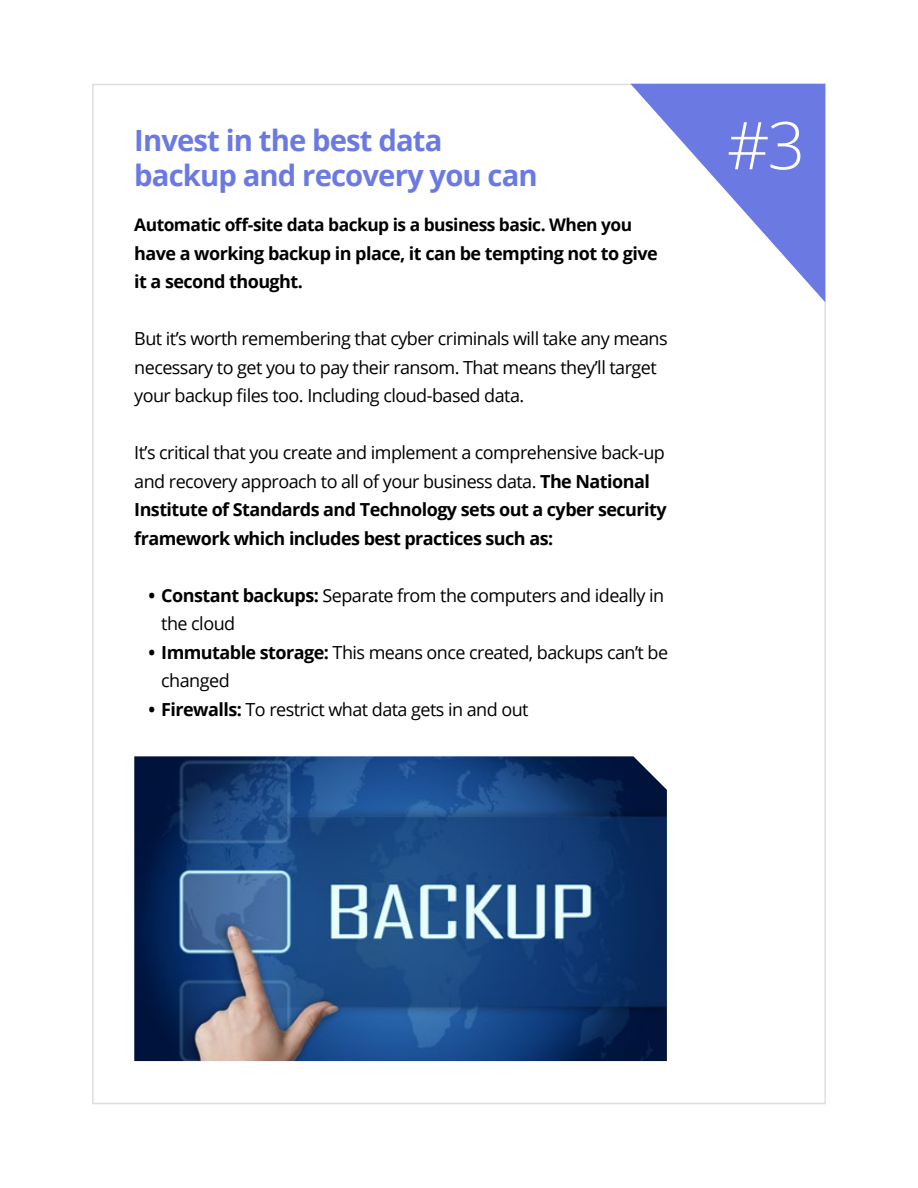
<style>
.page{position:relative;width:918px;height:1188px;background:#fff}
.page>*{position:absolute;margin:0;border:0;box-sizing:border-box;transform-origin:0 0}
.t1{font:300 65.85px "Open Sans";color:#fff}
.t2{font:700 29.25px/35.1px "Open Sans";letter-spacing:-.03em;color:#6b7ae3}
.t3{font:18px/28.5px "Open Sans";letter-spacing:-.03em;color:#000}
.t4{font:700 18px/28.5px "Open Sans";letter-spacing:-.03em;color:#000}
.t5{font:700 17.4px "Open Sans";letter-spacing:-.03em;color:#000}
.s1{font-weight:400}
.s2{font-weight:700}
</style>
<div class="page">
<svg style="left:630px;top:84px;width:195px;height:218px"></svg>
<img style="left:134px;top:756px;width:533px;height:305px">
<h2 class="t2" style="left:134px;top:122px;width:405px">Invest in the best data backup and recovery you can</h2>
<p class="t5" style="left:134px;top:213px;width:499px">Automatic off-site data backup is a business basic. When you</p>
<p class="t4" style="left:134px;top:238px;width:525px">have a working backup in place, it can be tempting not to give it a second thought.</p>
<p class="t3" style="left:134px;top:324px;width:535px">But it’s worth remembering that cyber criminals will take any means necessary to get you to pay their ransom. That means they’ll target your backup files too. Including cloud-based data.</p>
<p class="t4" style="left:134px;top:438px;width:534px"><span class="s1">It’s critical that you create and implement a comprehensive back-up and recovery approach to all of your business data.</span> The National Institute of Standards and Technology sets out a cyber security framework which includes best practices such as:</p>
<p class="t3" style="left:161px;top:580px;width:504px;text-indent:-13px"><span class="s2">• Constant backups:</span> Separate from the computers and ideally in the cloud</p>
<p class="t3" style="left:161px;top:637px;width:508px;text-indent:-13px"><span class="s2">• Immutable storage:</span> This means once created, backups can’t be changed</p>
<p class="t3" style="left:149px;top:694px;width:382px"><span class="s2">• Firewalls:</span> To restrict what data gets in and out</p>
<h1 class="t1" style="left:727px;top:100px;width:80px">#3</h1>
</div>
